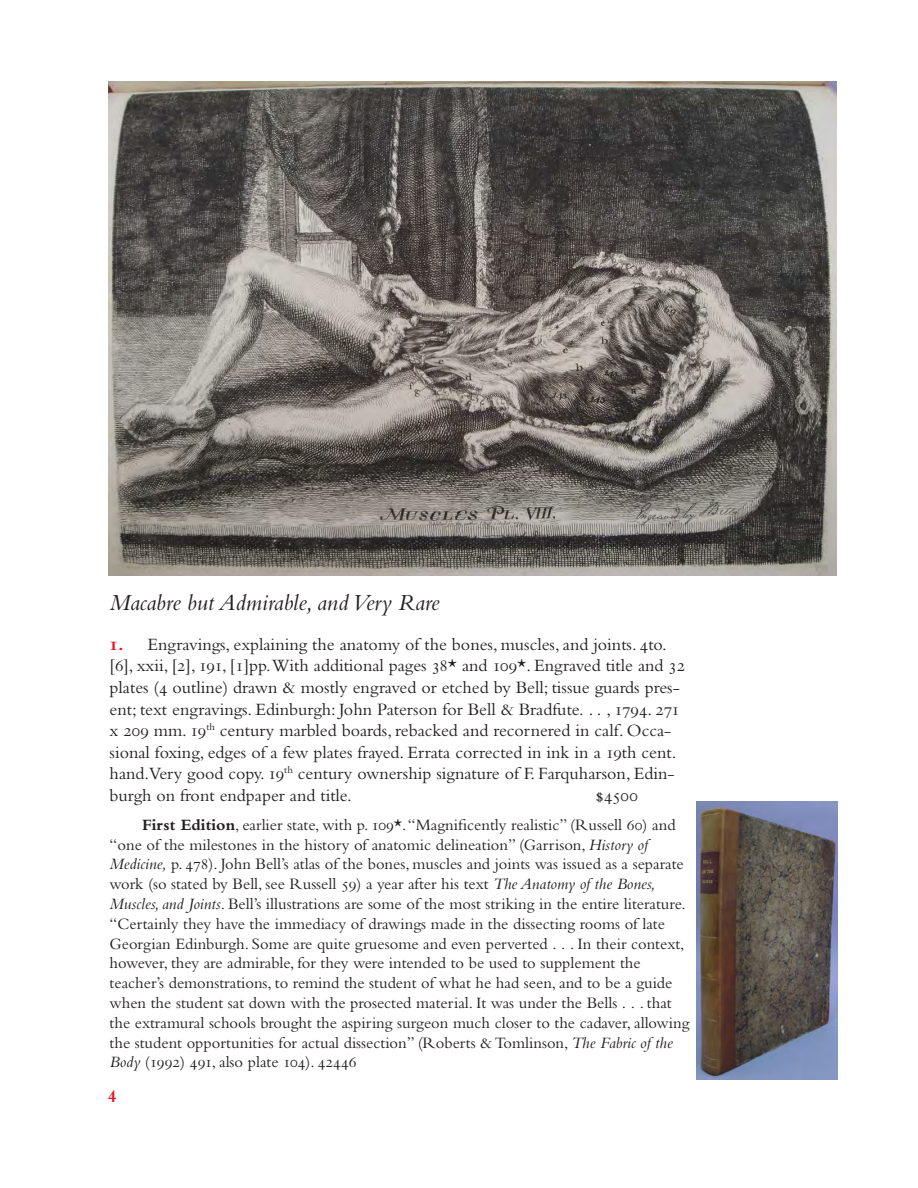
<style>
.page{position:relative;width:918px;height:1188px;background:#fff}
.page>*{position:absolute;margin:0;border:0;box-sizing:border-box;transform-origin:0 0}
.headline{font:italic 24px "Bembo Std";color:#231f20}
.physical_description{font:18px/21.6px "Bembo Std";color:#231f20}
.comment_paragraph{font:700 18px "Bembo Std";color:#e51a23}
.comment_paragraph-2{font:16.5px/19.8px "Bembo Std";color:#231f20}
.s1{font-weight:700;color:#e51a23}
.s2{font-weight:700}
.s3{font-style:italic}
</style>
<div class="page">
<img style="left:108px;top:81px;width:729px;height:495px">
<img style="left:697px;top:801px;width:140px;height:279px">
<p class="headline" style="left:110px;top:589px;width:331px">Macabre but Admirable, and Very Rare</p>
<p class="physical_description" style="left:110px;top:633px;width:577px"><span class="s1">1.</span> Engravings, explaining the anatomy of the bones, muscles, and joints. 4to. [6], xxii, [2], 191, [1]pp.With additional pages 38* and 109*. Engraved title and 32 plates (4 outline) drawn &amp; mostly engraved or etched by Bell; tissue guards pres&shy;ent; text engravings. Edinburgh: John Paterson for Bell &amp; Bradfute. . . , 1794. 271 x 209 mm. 19<sup>th</sup> century marbled boards, rebacked and recornered in calf. Occa&shy;sional foxing, edges of a few plates frayed. Errata corrected in ink in a 19th cent. hand.Very good copy. 19<sup>th</sup> century ownership signature of F. Farquharson, Edin&shy;burgh on front endpaper and title.</p>
<p class="physical_description" style="left:596px;top:784px;width:44px">$4500</p>
<p class="comment_paragraph-2" style="left:110px;top:814px;width:581px;text-indent:32px"><span class="s2">First Edition</span>, earlier state, with p. 109*. “Magnificently realistic” (Russell 60) and “one of the milestones in the history of anatomic delineation” (Garrison, <span class="s3">History of Medicine,</span> p. 478). John Bell’s atlas of the bones, muscles and joints was issued as a separate work (so stated by Bell, see Russell 59) a year after his text <span class="s3">The Anatomy of the Bones, Muscles, and Joints</span>. Bell’s illustrations are some of the most striking in the entire literature. “Certainly they have the immediacy of drawings made in the dissecting rooms of late Georgian Edinburgh. Some are quite gruesome and even perverted . . . In their context, however, they are admirable, for they were intended to be used to supplement the teacher’s demonstrations, to remind the student of what he had seen, and to be a guide when the student sat down with the prosected material. It was under the Bells . . . that the extramural schools brought the aspiring surgeon much closer to the cadaver, allowing the student opportunities for actual dissection” (Roberts &amp; Tomlinson, <span class="s3">The Fabric of the Body</span> (1992) 491, also plate 104). 42446</p>
<p class="comment_paragraph" style="left:108px;top:1084px;width:10px">4</p>
</div>
